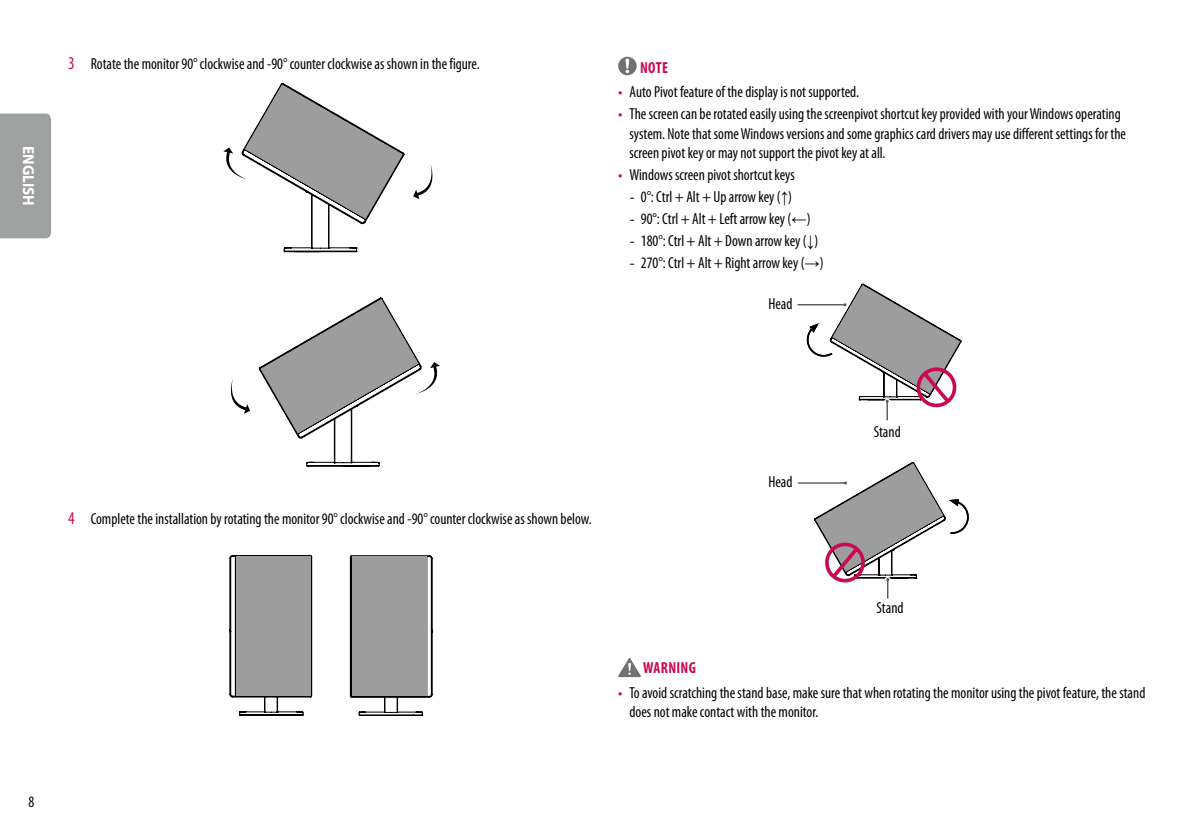
<style>
.page{position:relative;width:1191px;height:840px;background:#fff}
.page>*{position:absolute;margin:0;border:0;box-sizing:border-box;transform-origin:0 0}
.t1{font:condensed 16px/19.2px "Myriad Pro";color:#000;scale:.95 1}
.t2{font:700 condensed 16px "Myriad Pro";letter-spacing:.02em;color:#c90a53;scale:.95 1}
.t3{font:700 16px "Myriad Pro";color:#fff;scale:.95 1}
.s1{font-size:18px;color:#c90a53}
.s2{font-family:"LG Smart";font-stretch:normal;color:#c90a53}
.s3{font-family:"LG Smart";font-stretch:normal}
.s4{font-family:"Arial Narrow";font-stretch:normal}
</style>
<div class="page">
<div style="left:0;top:113px;width:51px;height:125px;background:#9fa0a0"></div>
<svg style="left:223px;top:83px;width:210px;height:169px"></svg>
<svg style="left:230px;top:297px;width:210px;height:169px"></svg>
<svg style="left:229px;top:555px;width:83px;height:160px"></svg>
<div style="left:236px;top:556px;width:74px;height:139px;background:#9d9d9e"></div>
<svg style="left:350px;top:555px;width:82px;height:160px"></svg>
<div style="left:352px;top:556px;width:74px;height:139px;background:#9d9d9e"></div>
<svg style="left:618px;top:57px;width:18px;height:18px"></svg>
<hr style="left:798px;top:304px;width:46px;height:1px;background:#595757">
<hr style="left:798px;top:482px;width:47px;height:1px;background:#595757">
<svg style="left:618px;top:658px;width:23px;height:18px"></svg>
<svg style="left:804px;top:284px;width:165px;height:315px"></svg>
<p class="t3" style="left:39px;top:146px;width:64px;rotate:90deg">ENGLISH</p>
<p class="t1" style="left:68px;top:54px;width:435px"><span class="s1">3</span> Rotate the monitor 90° clockwise and -90° counter clockwise as shown in the figure.</p>
<p class="t2" style="left:640px;top:57px;width:24px">Note</p>
<p class="t1" style="left:618px;top:82px;width:255px"><span class="s2">•</span> Auto Pivot feature of the display is not supported.</p>
<p class="t1" style="left:629px;top:104px;width:524px;text-indent:-11px"><span class="s2">•</span> The screen can be rotated easily using the screenpivot shortcut key provided with your Windows operating system. Note that some Windows versions and some graphics card drivers may use different settings for the screen pivot key or may not support the pivot key at all.</p>
<p class="t1" style="left:618px;top:165px;width:187px"><span class="s2">•</span> Windows screen pivot shortcut keys</p>
<p class="t1" style="left:629px;top:187px;width:173px"><span class="s3">-</span> 0°: Ctrl + Alt + Up arrow key (<span class="s4">↑</span>)</p>
<p class="t1" style="left:629px;top:209px;width:192px"><span class="s3">-</span> 90°: Ctrl + Alt + Left arrow key (<span class="s4">←</span>)</p>
<p class="t1" style="left:629px;top:231px;width:200px"><span class="s3">-</span> 180°: Ctrl + Alt + Down arrow key (<span class="s4">↓</span>)</p>
<p class="t1" style="left:629px;top:253px;width:206px"><span class="s3">-</span> 270°: Ctrl + Alt + Right arrow key (<span class="s4">→</span>)</p>
<p class="t1" style="left:768px;top:294px;width:27px">Head</p>
<p class="t1" style="left:28px;top:791px;width:8px">8</p>
<p class="t1" style="left:68px;top:508px;width:553px"><span class="s1">4</span> Complete the installation by rotating the monitor 90° clockwise and -90° counter clockwise as shown below.</p>
<p class="t1" style="left:768px;top:471px;width:27px">Head</p>
<p class="t1" style="left:873px;top:422px;width:30px">Stand</p>
<p class="t1" style="left:876px;top:597px;width:30px">Stand</p>
<p class="t2" style="left:643px;top:657px;width:57px">WARNING</p>
<p class="t1" style="left:629px;top:682px;width:544px;text-indent:-11px"><span class="s2">•</span> To avoid scratching the stand base, make sure that when rotating the monitor using the pivot feature, the stand does not make contact with the monitor.</p>
</div>
